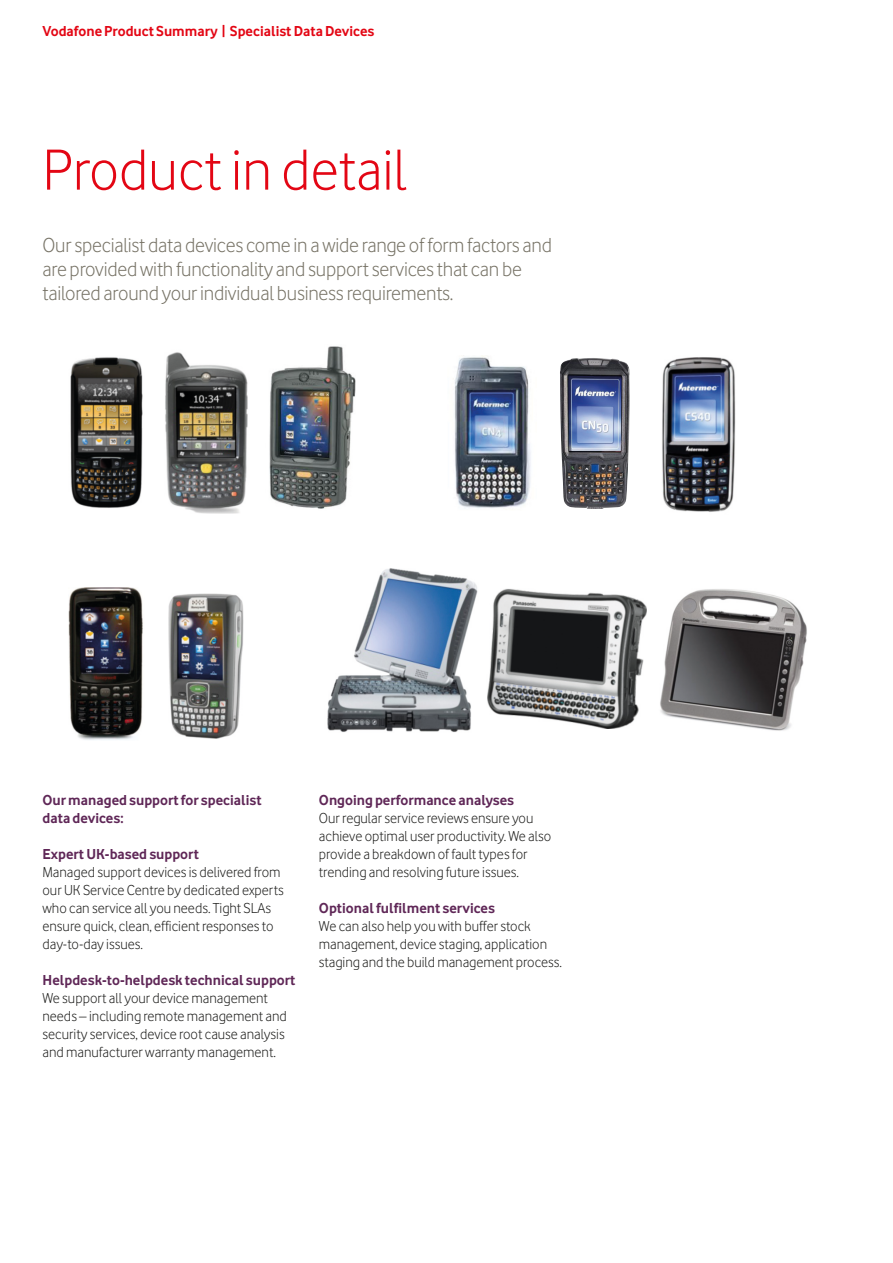
<style>
.page{position:relative;width:893px;height:1263px;background:#fff}
.page>*{position:absolute;margin:0;border:0;box-sizing:border-box;transform-origin:0 0}
.A__Head_1{font:60px "Vodafone Lt";color:#e30614}
.A__Intro_2{font:21px/24px "Vodafone Lt";letter-spacing:-.01em;color:#767265}
.A__Body{font:15px/18px "Vodafone Lt";color:#1d1d1b}
.A__Sub_1{font:700 15px "Vodafone Rg";color:#5f2757}
.t1{font:700 15px "Vodafone Rg";color:#e30614}
.A__Body-2{font:700 15px/18px "Vodafone Rg";color:#5f2757}
</style>
<div class="page">
<img style="left:70px;top:357px;width:73px;height:151px">
<img style="left:165px;top:352px;width:83px;height:162px">
<img style="left:269px;top:346px;width:87px;height:163px">
<img style="left:560px;top:358px;width:70px;height:151px">
<img style="left:454px;top:356px;width:77px;height:152px">
<img style="left:662px;top:357px;width:74px;height:155px">
<img style="left:69px;top:588px;width:74px;height:152px">
<img style="left:169px;top:593px;width:74px;height:146px">
<img style="left:327px;top:568px;width:151px;height:164px">
<img style="left:487px;top:589px;width:159px;height:140px">
<img style="left:660px;top:589px;width:147px;height:142px">
<p class="t1" style="left:43px;top:22px;width:333px">Vodafone Product Summary | Specialist Data Devices</p>
<p class="A__Head_1" style="left:43px;top:136px;width:366px">Product in detail</p>
<p class="A__Intro_2" style="left:43px;top:233px;width:511px">Our specialist data devices come in a wide range of form factors and are provided with functionality and support services that can be tailored around your individual business requirements.</p>
<p class="A__Body-2" style="left:43px;top:791px;width:221px">Our managed support for specialist data devices:</p>
<p class="A__Sub_1" style="left:43px;top:845px;width:158px">Expert UK-based support</p>
<p class="A__Body" style="left:43px;top:863px;width:243px">Managed support devices is delivered from our UK Service Centre by dedicated experts who can service all you needs. Tight SLAs ensure quick, clean, efficient responses to day-to-day issues.</p>
<p class="A__Sub_1" style="left:43px;top:971px;width:254px">Helpdesk-to-helpdesk technical support</p>
<p class="A__Body" style="left:43px;top:989px;width:246px">We support all your device management needs – including remote management and security services, device root cause analysis and manufacturer warranty management.</p>
<p class="A__Sub_1" style="left:319px;top:791px;width:197px">Ongoing performance analyses</p>
<p class="A__Body" style="left:319px;top:809px;width:234px">Our regular service reviews ensure you achieve optimal user productivity. We also provide a breakdown of fault types for trending and resolving future issues.</p>
<p class="A__Sub_1" style="left:319px;top:899px;width:178px">Optional fulfilment services</p>
<p class="A__Body" style="left:319px;top:917px;width:244px">We can also help you with buffer stock management, device staging, application staging and the build management process.</p>
</div>
